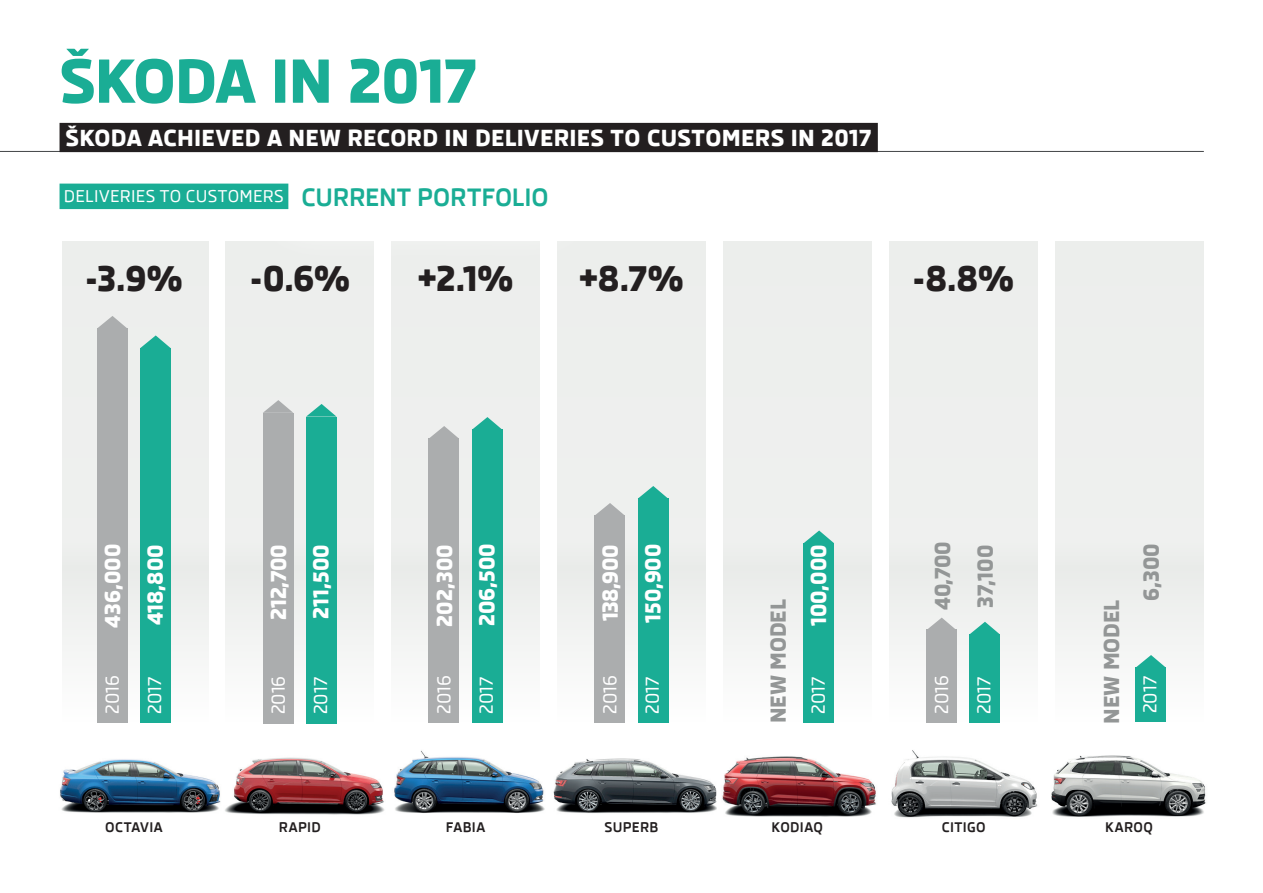
<style>
.page{position:relative;width:1263px;height:893px;background:#fff}
.page>*{position:absolute;margin:0;border:0;box-sizing:border-box;transform-origin:0 0}
.t1{font:800 60px "Skoda Pro";letter-spacing:-.015em;color:#1aad95}
.t2{font:800 34.5px "Skoda Pro";color:#231f20}
.t3{font:700 24.3px "Skoda Pro";letter-spacing:-.005em;color:#1aad95}
.t4{font:800 22.5px "Skoda Pro";letter-spacing:.015em;color:#fff}
.t5{font:800 21px/42.5px "Skoda Pro";color:#fff}
.t6{font:800 21px/42.9px "Skoda Pro";letter-spacing:-.005em;color:#939696}
.t7{font:500 18px "Skoda Pro";letter-spacing:.005em;color:#fff}
.t8{font:500 16.5px "Skoda Pro";letter-spacing:.02em;color:#fff}
.t9{font:700 13.5px "Skoda Pro";letter-spacing:.03em;color:#231f20}
</style>
<div class="page">
<div style="left:62px;top:242px;width:146px;height:482px;background:#e9ebe9"></div>
<div style="left:225px;top:242px;width:149px;height:482px;background:#e9ebe9"></div>
<div style="left:391px;top:242px;width:149px;height:482px;background:#e9ebe9"></div>
<div style="left:557px;top:242px;width:149px;height:482px;background:#e9ebe9"></div>
<div style="left:723px;top:242px;width:149px;height:482px;background:#e9ebe9"></div>
<div style="left:889px;top:242px;width:148px;height:482px;background:#e9ebe9"></div>
<div style="left:1054px;top:242px;width:149px;height:482px;background:#e9ebe9"></div>
<div style="left:243px;top:127px;width:364px;height:140px;background:#fff;opacity:.74"></div>
<div style="left:60px;top:184px;width:228px;height:25px;background:#1aad95"></div>
<div style="left:97px;top:329px;width:30px;height:394px;background:#abadae"></div>
<svg style="left:97px;top:316px;width:30px;height:13px"></svg>
<div style="left:140px;top:348px;width:31px;height:375px;background:#1aad95"></div>
<svg style="left:140px;top:335px;width:31px;height:13px"></svg>
<div style="left:263px;top:413px;width:30px;height:310px;background:#abadae"></div>
<svg style="left:263px;top:400px;width:30px;height:13px"></svg>
<div style="left:306px;top:417px;width:31px;height:306px;background:#1aad95"></div>
<svg style="left:306px;top:404px;width:31px;height:13px"></svg>
<div style="left:429px;top:439px;width:30px;height:284px;background:#abadae"></div>
<svg style="left:429px;top:426px;width:30px;height:13px"></svg>
<div style="left:472px;top:430px;width:30px;height:293px;background:#1aad95"></div>
<svg style="left:472px;top:417px;width:30px;height:13px"></svg>
<div style="left:926px;top:630px;width:31px;height:93px;background:#abadae"></div>
<svg style="left:926px;top:618px;width:31px;height:12px"></svg>
<div style="left:969px;top:634px;width:31px;height:89px;background:#1aad95"></div>
<svg style="left:970px;top:622px;width:29px;height:12px"></svg>
<div style="left:803px;top:543px;width:31px;height:180px;background:#1aad95"></div>
<svg style="left:804px;top:530px;width:30px;height:13px"></svg>
<div style="left:594px;top:516px;width:31px;height:207px;background:#abadae"></div>
<svg style="left:594px;top:503px;width:31px;height:13px"></svg>
<div style="left:638px;top:499px;width:30px;height:224px;background:#1aad95"></div>
<svg style="left:638px;top:486px;width:30px;height:13px"></svg>
<div style="left:1135px;top:667px;width:31px;height:55px;background:#1aad95"></div>
<svg style="left:1135px;top:655px;width:31px;height:12px"></svg>
<img style="left:60px;top:750px;width:1146px;height:68px">
<hr style="left:0;top:151px;width:1204px;height:1px;background:#424446">
<div style="left:60px;top:123px;width:818px;height:29px;background:#231f20"></div>
<h1 class="t1" style="left:60px;top:46px;width:418px">ŠKODA IN 2017</h1>
<p class="t4" style="left:66px;top:124px;width:807px">ŠKODA ACHIEVED A NEW RECORD IN DELIVERIES TO CUSTOMERS IN 2017</p>
<p class="t8" style="left:64px;top:187px;width:221px">DELIVERIES TO CUSTOMERS</p>
<p class="t3" style="left:301px;top:183px;width:249px">CURRENT PORTFOLIO</p>
<h2 class="t2" style="left:85px;top:258px;width:99px">-3.9%</h2>
<h2 class="t2" style="left:250px;top:259px;width:102px">-0.6%</h2>
<h2 class="t2" style="left:418px;top:258px;width:97px">+2.1%</h2>
<h2 class="t2" style="left:579px;top:258px;width:106px">+8.7%</h2>
<h2 class="t2" style="left:912px;top:258px;width:103px">-8.8%</h2>
<p class="t5" style="left:92px;top:628px;width:85px;rotate:-90deg">436,000<br>418,800</p>
<p class="t7" style="left:102px;top:714px;width:40px;rotate:-90deg">2016</p>
<p class="t7" style="left:145px;top:714px;width:39px;rotate:-90deg">2017</p>
<p class="t5" style="left:257px;top:620px;width:77px;rotate:-90deg">212,700<br>211,500</p>
<p class="t7" style="left:268px;top:714px;width:40px;rotate:-90deg">2016</p>
<p class="t7" style="left:310px;top:714px;width:39px;rotate:-90deg">2017</p>
<p class="t5" style="left:423px;top:626px;width:85px;rotate:-90deg">202,300<br>206,500</p>
<p class="t7" style="left:434px;top:714px;width:40px;rotate:-90deg">2016</p>
<p class="t7" style="left:476px;top:714px;width:39px;rotate:-90deg">2017</p>
<p class="t5" style="left:589px;top:623px;width:80px;rotate:-90deg">138,900<br>150,900</p>
<p class="t7" style="left:600px;top:714px;width:40px;rotate:-90deg">2016</p>
<p class="t7" style="left:642px;top:714px;width:39px;rotate:-90deg">2017</p>
<p class="t6" style="left:757px;top:723px;width:125px;rotate:-90deg">NEW MODEL</p>
<p class="t5" style="left:797px;top:626px;width:83px;rotate:-90deg">100,000</p>
<p class="t7" style="left:808px;top:714px;width:39px;rotate:-90deg">2017</p>
<p class="t6" style="left:921px;top:610px;width:70px;rotate:-90deg">40,700<br>37,100</p>
<p class="t7" style="left:931px;top:714px;width:40px;rotate:-90deg">2016</p>
<p class="t7" style="left:974px;top:714px;width:39px;rotate:-90deg">2017</p>
<p class="t6" style="left:1090px;top:724px;width:125px;rotate:-90deg">NEW MODEL</p>
<p class="t6" style="left:1130px;top:601px;width:59px;rotate:-90deg">6,300</p>
<p class="t7" style="left:1140px;top:713px;width:39px;rotate:-90deg">2017</p>
<p class="t9" style="left:105px;top:819px;width:59px">OCTAVIA</p>
<p class="t9" style="left:279px;top:819px;width:43px">RAPID</p>
<p class="t9" style="left:446px;top:819px;width:41px">FABIA</p>
<p class="t9" style="left:604px;top:819px;width:55px">SUPERB</p>
<p class="t9" style="left:772px;top:819px;width:53px">KODIAQ</p>
<p class="t9" style="left:942px;top:819px;width:45px">CITIGO</p>
<p class="t9" style="left:1105px;top:819px;width:49px">KAROQ</p>
</div>
